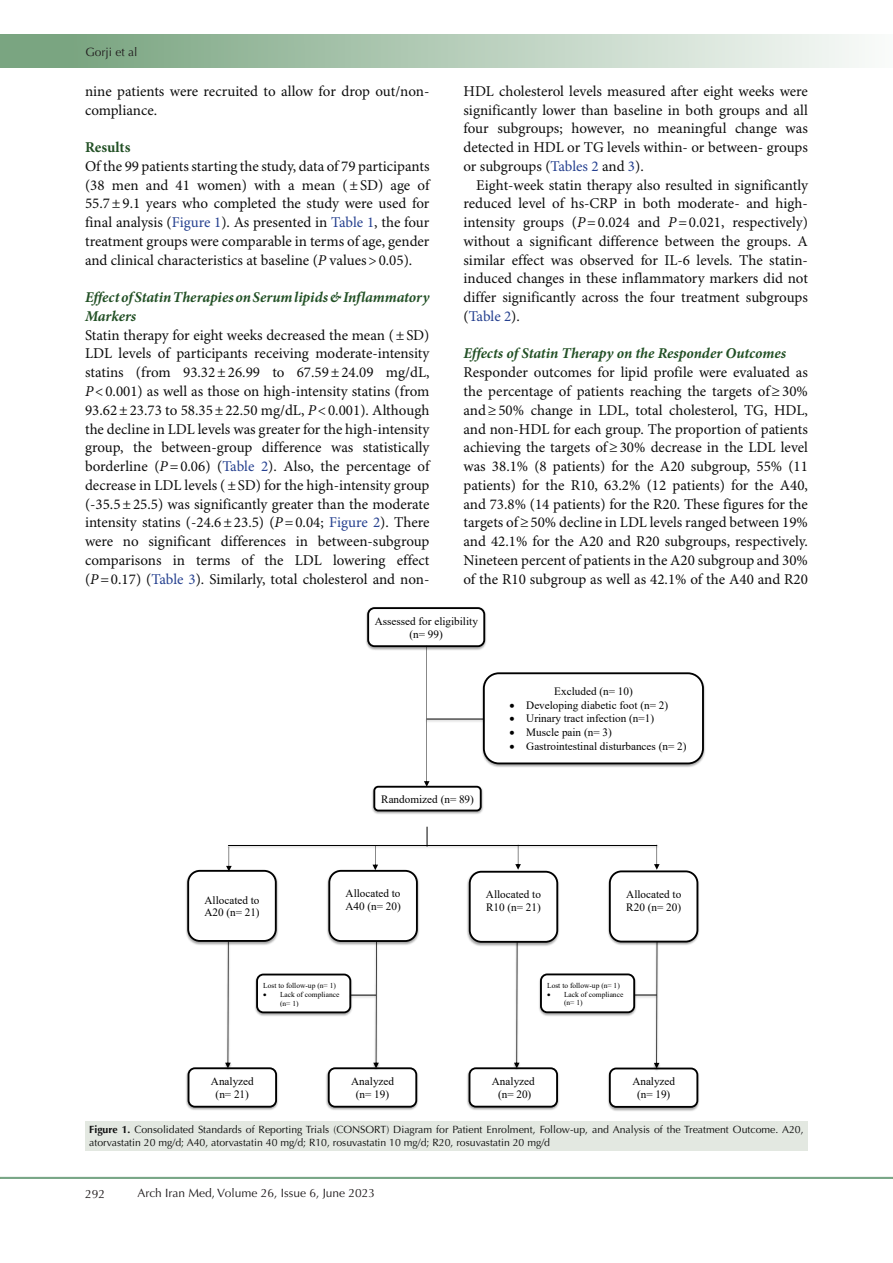
<style>
.page{position:relative;width:893px;height:1263px;background:#fff}
.page>*{position:absolute;margin:0;border:0;box-sizing:border-box;transform-origin:0 0}
.t1{font:15px/18.8px "Minion Pro";letter-spacing:-.005em;color:#0d0d0d;text-align:justify}
.t2{font:italic 700 15px/18.8px "Minion Pro";letter-spacing:-.005em;color:#225025}
.t3{font:700 15px "Minion Pro";color:#225025}
.t4{font:12px "Optima LT Std";color:#231f20}
.t5{font:11.25px/12.9px "Times New Roman";color:#000;text-align:center}
.t6{font:10.5px/13.5px "Optima LT Std";color:#0d0d0d}
.t7{font:7.5px/8.6px "Times New Roman";color:#000}
.s1{color:#25408f}
.s2{font-style:italic}
.s3{color:#0b0c0b}
.s4{font-weight:700}
</style>
<div class="page">
<div style="left:0;top:1177px;width:893px;height:2px;background:#0099e5;border:1px solid #7aa581"></div>
<div style="left:0;top:35px;width:893px;height:33px;background:linear-gradient(to right,#719f78,#f9fbf9)"></div>
<div style="left:85px;top:1121px;width:723px;height:29px;background:#e3e8e1"></div>
<img style="left:366px;top:610px;width:120px;height:40px">
<div style="left:367px;top:607px;width:118px;height:40px;background:#fff;border:2px solid #000;border-radius:6px"></div>
<img style="left:482px;top:614px;width:1px;height:26px">
<img style="left:482px;top:682px;width:223px;height:85px">
<div style="left:483px;top:672px;width:221px;height:92px;background:#fff;border:2px solid #000;border-radius:15px"></div>
<img style="left:608px;top:877px;width:91px;height:68px">
<div style="left:609px;top:870px;width:89px;height:72px;background:#fff;border:2px solid #000;border-radius:12px"></div>
<img style="left:467px;top:870px;width:92px;height:76px">
<div style="left:469px;top:871px;width:89px;height:72px;background:#fff;border:2px solid #000;border-radius:12px"></div>
<img style="left:372px;top:785px;width:111px;height:29px">
<img style="left:372px;top:791px;width:111px;height:18px">
<div style="left:373px;top:786px;width:109px;height:25px;background:#fff;border:2px solid #000;border-radius:4px"></div>
<img style="left:375px;top:792px;width:105px;height:13px">
<img style="left:186px;top:869px;width:92px;height:76px">
<div style="left:187px;top:870px;width:90px;height:72px;background:#fff;border:2px solid #000;border-radius:12px"></div>
<img style="left:327px;top:869px;width:92px;height:76px">
<div style="left:328px;top:870px;width:90px;height:72px;background:#fff;border:2px solid #000;border-radius:12px"></div>
<img style="left:255px;top:979px;width:95px;height:37px">
<div style="left:256px;top:973px;width:95px;height:40px;background:#fff;border:2px solid #000;border-radius:6px"></div>
<img style="left:348px;top:981px;width:1px;height:25px">
<img style="left:186px;top:1070px;width:92px;height:40px">
<div style="left:188px;top:1067px;width:89px;height:40px;background:#fff;border:2px solid #000;border-radius:6px"></div>
<img style="left:190px;top:1074px;width:85px;height:26px">
<img style="left:326px;top:1070px;width:92px;height:40px">
<div style="left:328px;top:1067px;width:89px;height:40px;background:#fff;border:2px solid #000;border-radius:6px"></div>
<img style="left:330px;top:1074px;width:85px;height:26px">
<img style="left:608px;top:1070px;width:91px;height:41px">
<div style="left:609px;top:1067px;width:89px;height:41px;background:#fff;border:2px solid #000;border-radius:6px"></div>
<img style="left:611px;top:1074px;width:85px;height:27px">
<img style="left:467px;top:1070px;width:92px;height:40px">
<div style="left:469px;top:1067px;width:89px;height:40px;background:#fff;border:2px solid #000;border-radius:6px"></div>
<img style="left:471px;top:1074px;width:85px;height:26px">
<img style="left:539px;top:1010px;width:95px;height:6px">
<div style="left:540px;top:973px;width:95px;height:40px;background:#fff;border:2px solid #000;border-radius:6px"></div>
<img style="left:542px;top:981px;width:91px;height:25px">
<svg style="left:424px;top:646px;width:5px;height:141px"></svg>
<svg style="left:427px;top:827px;width:1px;height:17px"></svg>
<img style="left:232px;top:844px;width:425px;height:4px">
<hr style="left:228px;top:845px;width:429px;height:1px;background:#000">
<svg style="left:226px;top:846px;width:6px;height:25px"></svg>
<svg style="left:372px;top:846px;width:6px;height:24px"></svg>
<svg style="left:515px;top:846px;width:6px;height:24px"></svg>
<svg style="left:654px;top:845px;width:6px;height:25px"></svg>
<img style="left:648px;top:940px;width:17px;height:138px">
<img style="left:219px;top:940px;width:17px;height:138px">
<svg style="left:225px;top:941px;width:6px;height:127px"></svg>
<img style="left:367px;top:940px;width:17px;height:138px">
<img style="left:508px;top:940px;width:17px;height:138px">
<svg style="left:514px;top:941px;width:6px;height:127px"></svg>
<img style="left:424px;top:717px;width:62px;height:6px">
<hr style="left:427px;top:719px;width:57px;height:1px;background:#000">
<img style="left:631px;top:993px;width:29px;height:6px">
<svg style="left:634px;top:942px;width:25px;height:126px"></svg>
<img style="left:348px;top:993px;width:2px;height:6px">
<svg style="left:350px;top:941px;width:29px;height:127px"></svg>
<p class="t4" style="left:85px;top:45px;width:54px">Gorji et al</p>
<p class="t1" style="left:85px;top:82px;width:346px">nine patients were recruited to allow for drop out/non&shy;compliance.</p>
<p class="t3" style="left:85px;top:137px;width:47px">Results</p>
<p class="t1" style="left:85px;top:157px;width:346px">Of the 99 patients starting the study, data of 79 participants (38 men and 41 women) with a mean (±SD) age of 55.7±9.1 years who completed the study were used for final analysis (<span class="s1">Figure 1</span>). As presented in <span class="s1">Table 1</span>, the four treatment groups were comparable in terms of age, gender and clinical characteristics at baseline (<span class="s2">P</span> values&gt;0.05).</p>
<p class="t2" style="left:85px;top:288px;width:346px">Effect of Statin Therapies on Serum lipids &amp; Inflammatory<br>Markers</p>
<p class="t1" style="left:85px;top:326px;width:346px">Statin therapy for eight weeks decreased the mean (±SD)<br>LDL levels of participants receiving moderate-intensity statins (from 93.32±26.99 to 67.59±24.09 mg/dL, <span class="s2">P</span>&lt;0.001) as well as those on high-intensity statins (from 93.62±23.73 to 58.35±22.50 mg/dL, <span class="s2">P</span>&lt;0.001). Although the decline in LDL levels was greater for the high-intensity group, the between-group difference was statistically borderline (<span class="s2">P</span>=0.06) (<span class="s1">Table 2</span>). Also, the percentage of decrease in LDL levels (±SD) for the high-intensity group (-35.5±25.5) was significantly greater than the moderate intensity statins (-24.6±23.5) (<span class="s2">P</span>=0.04; <span class="s1">Figure 2</span>). There were no significant differences in between-subgroup comparisons in terms of the LDL lowering effect (<span class="s2">P</span>=0.17) (<span class="s1">Table 3</span>). Similarly, total cholesterol and non-</p>
<p class="t1" style="left:463px;top:82px;width:346px">HDL cholesterol levels measured after eight weeks were significantly lower than baseline in both groups and all four subgroups; however, no meaningful change was detected in HDL or TG levels within- or between- groups or subgroups (<span class="s1">Tables 2</span> <span class="s3">and</span> <span class="s1">3</span>).</p>
<p class="t1" style="left:463px;top:176px;width:346px;text-indent:13px">Eight-week statin therapy also resulted in significantly reduced level of hs-CRP in both moderate- and high&shy;intensity groups (<span class="s2">P</span>=0.024 and <span class="s2">P</span>=0.021, respectively) without a significant difference between the groups. A similar effect was observed for IL-6 levels. The statin&shy;induced changes in these inflammatory markers did not differ significantly across the four treatment subgroups (<span class="s1">Table 2</span>).</p>
<p class="t2" style="left:463px;top:344px;width:324px">Effects of Statin Therapy on the Responder Outcomes</p>
<p class="t1" style="left:463px;top:364px;width:346px">Responder outcomes for lipid profile were evaluated as the percentage of patients reaching the targets of≥30% and≥50% change in LDL, total cholesterol, TG, HDL, and non-HDL for each group. The proportion of patients achieving the targets of≥30% decrease in the LDL level was 38.1% (8 patients) for the A20 subgroup, 55% (11 patients) for the R10, 63.2% (12 patients) for the A40, and 73.8% (14 patients) for the R20. These figures for the targets of≥50% decline in LDL levels ranged between 19% and 42.1% for the A20 and R20 subgroups, respectively.<br>Nineteen percent of patients in the A20 subgroup and 30% of the R10 subgroup as well as 42.1% of the A40 and R20</p>
<p class="t5" style="left:375px;top:614px;width:105px">Assessed for eligibility (n= 99)</p>
<p class="t5" style="left:381px;top:792px;width:94px">Randomized (n= 89)</p>
<p class="t5" style="left:554px;top:684px;width:80px">Excluded (n= 10)</p>
<p class="t5" style="left:509px;top:698px;width:160px">• Developing diabetic foot (n= 2)</p>
<p class="t5" style="left:509px;top:712px;width:146px">• Urinary tract infection (n=1)</p>
<p class="t5" style="left:509px;top:725px;width:104px">• Muscle pain (n= 3)</p>
<p class="t5" style="left:509px;top:739px;width:178px">• Gastrointestinal disturbances (n= 2)</p>
<p class="t5" style="left:204px;top:893px;width:57px;text-align:left">Allocated to<br>A20 (n= 21)</p>
<p class="t5" style="left:345px;top:886px;width:57px;text-align:left">Allocated to<br>A40 (n= 20)</p>
<p class="t7" style="left:263px;top:981px;width:74px">Lost to follow-up (n= 1)</p>
<p class="t7" style="left:280px;top:990px;width:61px;text-indent:-17px">• Lack of compliance (n= 1)</p>
<p class="t5" style="left:486px;top:887px;width:57px;text-align:left">Allocated to<br>R10 (n= 21)</p>
<p class="t5" style="left:626px;top:887px;width:56px;text-align:left">Allocated to<br>R20 (n= 20)</p>
<p class="t7" style="left:547px;top:981px;width:74px">Lost to follow-up (n= 1)</p>
<p class="t7" style="left:564px;top:990px;width:61px;text-indent:-17px">• Lack of compliance (n= 1)</p>
<p class="t5" style="left:211px;top:1074px;width:44px">Analyzed (n= 21)</p>
<p class="t5" style="left:351px;top:1074px;width:44px">Analyzed (n= 19)</p>
<p class="t5" style="left:632px;top:1074px;width:44px">Analyzed (n= 19)</p>
<p class="t5" style="left:492px;top:1074px;width:44px">Analyzed (n= 20)</p>
<p class="t6" style="left:89px;top:1122px;width:716px"><span class="s4">Figure 1.</span> Consolidated Standards of Reporting Trials (CONSORT) Diagram for Patient Enrolment, Follow-up, and Analysis of the Treatment Outcome. A20, atorvastatin 20 mg/d; A40, atorvastatin 40 mg/d; R10, rosuvastatin 10 mg/d; R20, rosuvastatin 20 mg/d</p>
<p class="t4" style="left:85px;top:1187px;width:22px">292</p>
<p class="t4" style="left:138px;top:1186px;width:239px">Arch Iran Med, Volume 26, Issue 6, June 2023</p>
</div>
